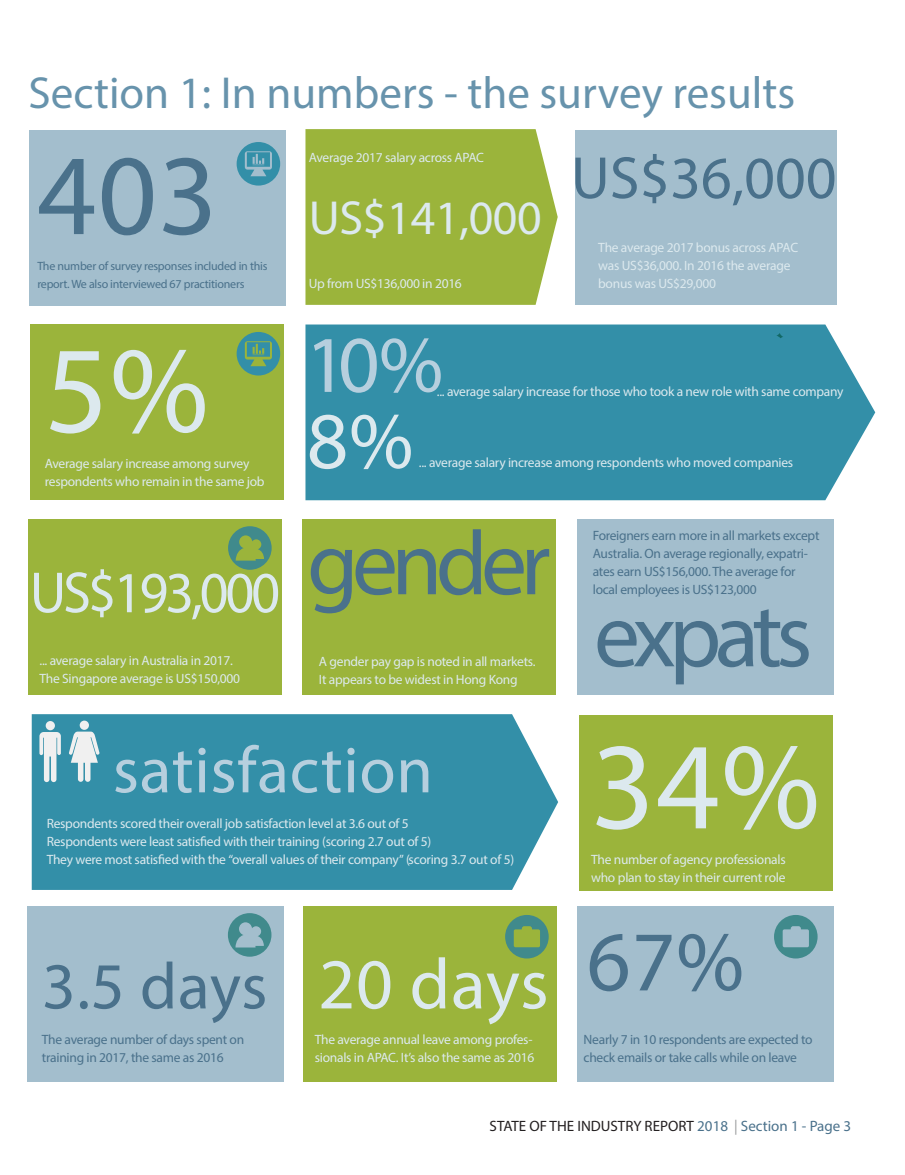
<style>
.page{position:relative;width:905px;height:1175px;background:#fff}
.page>*{position:absolute;margin:0;border:0;box-sizing:border-box;transform-origin:0 0}
.t1{font:124.5px "Myriad Pro";color:#dce9ee}
.t2{font:115.5px "Myriad Pro";color:#4a718b}
.t3{font:91.5px "Myriad Pro";letter-spacing:-.07em;color:#4a718b}
.t4{font:85.5px "Myriad Pro";color:#4a718b}
.t5{font:81px "Myriad Pro";color:#b6cfde}
.t6{font:81px "Myriad Pro";color:#dce9ee}
.t7{font:72px "Myriad Pro";letter-spacing:.005em;color:#dce9ee}
.t8{font:66px "Myriad Pro";letter-spacing:.01em;color:#b6cfde}
.t9{font:66px "Myriad Pro";color:#4a718b}
.t10{font:60px "Myriad Pro";color:#4a718b}
.t11{font:58.5px "Myriad Pro";letter-spacing:-.055em;color:#dce9ee;scale:.96 1}
.t12{font:48px "Myriad Pro";letter-spacing:-.01em;color:#dce9ee}
.t13{font:45px "Myriad Pro";color:#6793ac}
.t14{font:15px "Myriad Pro";color:#231f20}
.t15{font:13.5px/18px "Myriad Pro";letter-spacing:-.02em;color:#dce9ee}
.t16{font:13.5px/18px "Myriad Pro";letter-spacing:-.02em;color:#4a718b}
.t17{font:12px/18px "Myriad Pro";letter-spacing:-.02em;color:#4a718b}
.s1{color:#4a718b}
.s2{color:#9a9c9e}
</style>
<div class="page">
<div style="left:305px;top:324px;width:570px;height:176px;background:#338fa8"></div>
<div style="left:305px;top:129px;width:252px;height:176px;background:#9bb43b"></div>
<div style="left:32px;top:714px;width:526px;height:176px;background:#338fa8"></div>
<div style="left:578px;top:715px;width:254px;height:175px;background:#9bb43b"></div>
<div style="left:30px;top:130px;width:256px;height:176px;background:#a3becd"></div>
<div style="left:575px;top:130px;width:262px;height:175px;background:#a3becd"></div>
<div style="left:30px;top:324px;width:253px;height:176px;background:#9bb43b"></div>
<div style="left:29px;top:519px;width:253px;height:176px;background:#9bb43b"></div>
<div style="left:28px;top:906px;width:256px;height:176px;background:#a3becd"></div>
<div style="left:577px;top:906px;width:256px;height:176px;background:#a3becd"></div>
<div style="left:303px;top:906px;width:254px;height:176px;background:#9bb43b"></div>
<div style="left:577px;top:519px;width:256px;height:175px;background:#a3becd"></div>
<div style="left:302px;top:519px;width:254px;height:175px;background:#9bb43b"></div>
<div style="left:80px;top:720px;width:9px;height:10px;background:#f0f0f0;border-radius:50%"></div>
<svg style="left:69px;top:731px;width:30px;height:51px"></svg>
<svg style="left:39px;top:721px;width:22px;height:61px"></svg>
<svg style="left:505px;top:915px;width:43px;height:43px"></svg>
<svg style="left:774px;top:915px;width:43px;height:43px"></svg>
<svg style="left:228px;top:913px;width:43px;height:43px"></svg>
<svg style="left:236px;top:142px;width:44px;height:44px"></svg>
<svg style="left:228px;top:526px;width:44px;height:44px"></svg>
<svg style="left:776px;top:333px;width:7px;height:5px"></svg>
<svg style="left:236px;top:332px;width:44px;height:43px"></svg>
<h3 class="t13" style="left:28px;top:65px;width:768px">Section 1: In numbers - the survey results</h3>
<h2 class="t2" style="left:37px;top:124px;width:182px">403</h2>
<p class="t17" style="left:37px;top:257px;width:232px">The number of survey responses included in this report. We also interviewed 67 practitioners</p>
<p class="t15" style="left:309px;top:148px;width:177px">Average 2017 salary across APAC</p>
<h3 class="t12" style="left:309px;top:188px;width:234px">US$141,000</h3>
<p class="t15" style="left:309px;top:274px;width:155px">Up from US$136,000 in 2016</p>
<h3 class="t10" style="left:571px;top:141px;width:267px">US$36,000</h3>
<p class="t15" style="left:598px;top:238px;width:201px">The average 2017 bonus across APAC was US$36,000. In 2016 the average bonus was US$29,000</p>
<h1 class="t1" style="left:45px;top:313px;width:165px">5%</h1>
<p class="t15" style="left:45px;top:454px;width:221px">Average salary increase among survey respondents who remain in the same job</p>
<h3 class="t11" style="left:30px;top:556px;width:262px">US$193,000</h3>
<p class="t15" style="left:40px;top:651px;width:202px">... average salary in Australia in 2017.<br>The Singapore average is US$150,000</p>
<h3 class="t5" style="left:305px;top:315px;width:139px">10 %</h3>
<h3 class="t6" style="left:307px;top:391px;width:108px">8%</h3>
<p class="t15" style="left:437px;top:382px;width:408px">... average salary increase for those who took a new role with same company</p>
<p class="t15" style="left:419px;top:453px;width:376px">... average salary increase among respondents who moved companies</p>
<h3 class="t3" style="left:307px;top:507px;width:245px">gender</h3>
<p class="t15" style="left:319px;top:652px;width:218px">A gender pay gap is noted in all markets.<br>It appears to be widest in Hong Kong</p>
<p class="t16" style="left:592px;top:526px;width:228px">Foreigners earn more in all markets except Australia. On average regionally, expatri&shy;ates earn US$156,000. The average for local employees is US$123,000</p>
<h3 class="t3" style="left:594px;top:579px;width:220px">expats</h3>
<h3 class="t8" style="left:113px;top:729px;width:322px">satisfaction</h3>
<p class="t15" style="left:47px;top:814px;width:469px">Respondents scored their overall job satisfaction level at 3.6 out of 5<br>Respondents were least satisfied with their training (scoring 2.7 out of 5)<br>They were most satisfied with the “overall values of their company” (scoring 3.7 out of 5)</p>
<h3 class="t9" style="left:42px;top:945px;width:227px">3.5 days</h3>
<p class="t16" style="left:42px;top:1030px;width:204px">The average number of days spent on training in 2017, the same as 2016</p>
<h3 class="t7" style="left:318px;top:939px;width:232px">20 days</h3>
<p class="t15" style="left:315px;top:1030px;width:221px">The average annual leave among profes&shy;sionals in APAC. It’s also the same as 2016</p>
<h1 class="t1" style="left:591px;top:709px;width:230px">34%</h1>
<p class="t15" style="left:591px;top:850px;width:196px">The number of agency professionals</p>
<p class="t15" style="left:591px;top:868px;width:196px">who plan to stay in their current role</p>
<h3 class="t4" style="left:586px;top:909px;width:159px">67%</h3>
<p class="t16" style="left:583px;top:1030px;width:230px">Nearly 7 in 10 respondents are expected to check emails or take calls while on leave</p>
<p class="t14" style="left:489px;top:1117px;width:363px">STATE OF THE INDUSTRY REPORT <span class="s1">2018</span> <span class="s2">|</span> <span class="s1">Section 1 - Page 3</span></p>
</div>
